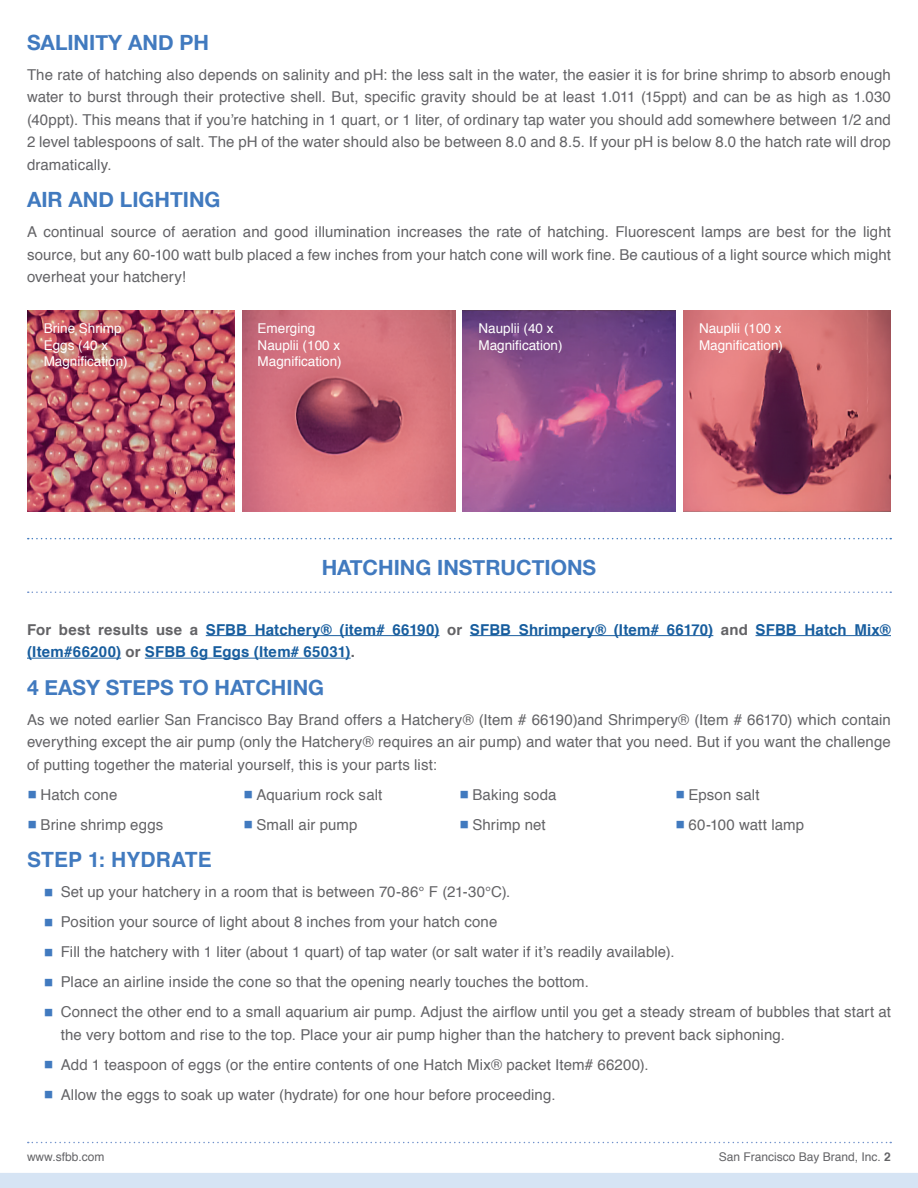
<style>
.page{position:relative;width:918px;height:1188px;background:#fff}
.page>*{position:absolute;margin:0;border:0;box-sizing:border-box;transform-origin:0 0}
.t1{font:700 21px "Helvetica Neue";color:#417abf}
.t2{font:700 21px "Helvetica";letter-spacing:.005em;color:#417abf}
.t3{font:15px/22.5px "Helvetica";letter-spacing:.005em;color:#636366;text-align:justify}
.t4{font:700 15px/22.5px "Helvetica";letter-spacing:.01em;color:#175d9e}
.t5{font:13.5px/16.2px "Helvetica";color:#fff}
.t6{font:12px "Helvetica";color:#636366}
.s1{color:#636366}
.s2{font-family:"Minion Pro";font-weight:700;font-size:25.5px;color:#417abf}
.s3{font-weight:700}
</style>
<div class="page">
<div style="left:0;top:1173px;width:918px;height:15px;background:#d6e4f4"></div>
<img style="left:28px;top:310px;width:207px;height:201px">
<img style="left:242px;top:310px;width:213px;height:201px">
<img style="left:463px;top:310px;width:213px;height:201px">
<img style="left:683px;top:310px;width:207px;height:201px">
<svg style="left:28px;top:1142px;width:863px;height:1px"></svg>
<svg style="left:28px;top:538px;width:863px;height:1px"></svg>
<svg style="left:28px;top:592px;width:863px;height:1px"></svg>
<hr style="left:206px;top:635px;width:234px;height:1px;background:#175d9e">
<hr style="left:470px;top:635px;width:243px;height:1px;background:#175d9e">
<hr style="left:756px;top:635px;width:135px;height:1px;background:#175d9e">
<hr style="left:27px;top:658px;width:94px;height:1px;background:#175d9e">
<hr style="left:145px;top:658px;width:206px;height:1px;background:#175d9e">
<h1 class="t1" style="left:27px;top:29px;width:184px">SALINITY AND PH</h1>
<p class="t3" style="left:27px;top:63px;width:866px">The rate of hatching also depends on salinity and pH: the less salt in the water, the easier it is for brine shrimp to absorb enough water to burst through their protective shell. But, specific gravity should be at least 1.011 (15ppt) and can be as high as 1.030 (40ppt). This means that if you’re hatching in 1 quart, or 1 liter, of ordinary tap water you should add somewhere between 1/2 and 2 level tablespoons of salt. The pH of the water should also be between 8.0 and 8.5. If your pH is below 8.0 the hatch rate will drop dramatically.</p>
<h1 class="t1" style="left:27px;top:187px;width:195px">AIR AND LIGHTING</h1>
<p class="t3" style="left:27px;top:221px;width:866px">A continual source of aeration and good illumination increases the rate of hatching. Fluorescent lamps are best for the light source, but any 60-100 watt bulb placed a few inches from your hatch cone will work fine. Be cautious of a light source which might overheat your hatchery!</p>
<p class="t5" style="left:44px;top:321px;width:86px">Brine Shrimp<br>Eggs (40 x<br>Magnification)</p>
<p class="t5" style="left:258px;top:321px;width:86px">Emerging<br>Nauplii (100 x<br>Magnification)</p>
<p class="t5" style="left:479px;top:321px;width:86px">Nauplii (40 x<br>Magnification)</p>
<p class="t5" style="left:699px;top:321px;width:86px">Nauplii (100 x<br>Magnification)</p>
<h1 class="t1" style="left:322px;top:554px;width:276px">HATCHING INSTRUCTIONS</h1>
<p class="t4" style="left:27px;top:618px;width:865px"><span class="s1">For best results use a</span> SFBB Hatchery® (item# 66190) <span class="s1">or</span> SFBB Shrimpery® (Item# 66170) <span class="s1">and</span> SFBB Hatch Mix® (Item#66200) <span class="s1">or</span> SFBB 6g Eggs (Item# 65031)<span class="s1">.</span></p>
<h1 class="t1" style="left:27px;top:674px;width:299px">4 EASY STEPS TO HATCHING</h1>
<p class="t3" style="left:27px;top:708px;width:865px">As we noted earlier San Francisco Bay Brand offers a Hatchery® (Item # 66190)and Shrimpery® (Item # 66170) which contain everything except the air pump (only the Hatchery® requires an air pump) and water that you need. But if you want the challenge of putting together the material yourself, this is your parts list:</p>
<p class="t3" style="left:27px;top:783px;width:92px"><span class="s2">■</span> Hatch cone</p>
<p class="t3" style="left:27px;top:813px;width:138px"><span class="s2">■</span> Brine shrimp eggs</p>
<p class="t3" style="left:459px;top:783px;width:99px"><span class="s2">■</span> Baking soda</p>
<p class="t3" style="left:459px;top:813px;width:88px"><span class="s2">■</span> Shrimp net</p>
<p class="t3" style="left:243px;top:783px;width:141px"><span class="s2">■</span> Aquarium rock salt</p>
<p class="t3" style="left:243px;top:813px;width:116px"><span class="s2">■</span> Small air pump</p>
<p class="t3" style="left:675px;top:783px;width:86px"><span class="s2">■</span> Epson salt</p>
<p class="t3" style="left:675px;top:813px;width:131px"><span class="s2">■</span> 60-100 watt lamp</p>
<h1 class="t2" style="left:27px;top:843px;width:186px">Step 1: HYDRATE</h1>
<p class="t3" style="left:44px;top:881px;width:468px"><span class="s2">■</span> Set up your hatchery in a room that is between 70-86° F (21-30°C).</p>
<p class="t3" style="left:44px;top:911px;width:455px"><span class="s2">■</span> Position your source of light about 8 inches from your hatch cone</p>
<p class="t3" style="left:44px;top:941px;width:632px"><span class="s2">■</span> Fill the hatchery with 1 liter (about 1 quart) of tap water (or salt water if it’s readily available).</p>
<p class="t3" style="left:44px;top:971px;width:547px"><span class="s2">■</span> Place an airline inside the cone so that the opening nearly touches the bottom.</p>
<p class="t3" style="left:61px;top:1001px;width:832px;text-indent:-17px"><span class="s2">■</span> Connect the other end to a small aquarium air pump. Adjust the airflow until you get a steady stream of bubbles that start at the very bottom and rise to the top. Place your air pump higher than the hatchery to prevent back siphoning.</p>
<p class="t3" style="left:44px;top:1053px;width:607px"><span class="s2">■</span> Add 1 teaspoon of eggs (or the entire contents of one Hatch Mix® packet Item# 66200).</p>
<p class="t3" style="left:44px;top:1083px;width:514px"><span class="s2">■</span> Allow the eggs to soak up water (hydrate) for one hour before proceeding.</p>
<p class="t6" style="left:27px;top:1148px;width:79px">www.sfbb.com</p>
<p class="t6" style="left:719px;top:1148px;width:174px">San Francisco Bay Brand, Inc. <span class="s3">2</span></p>
</div>
